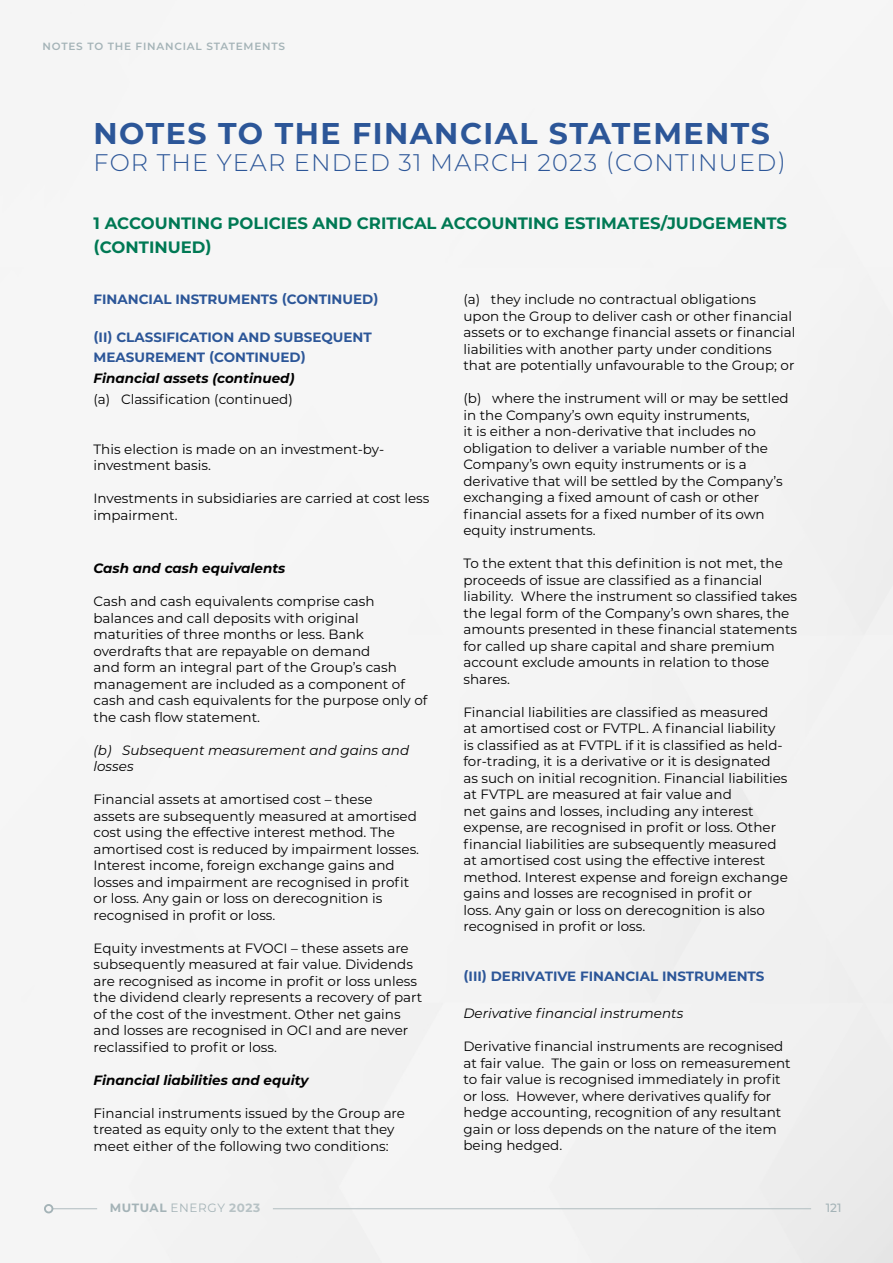
<style>
.page{position:relative;width:893px;height:1263px;background:#fff}
.page>*{position:absolute;margin:0;border:0;box-sizing:border-box;transform-origin:0 0}
.t1{font:700 30px "Montserrat";letter-spacing:.05em;color:#2c5698}
.t2{font:300 24px "Montserrat";letter-spacing:.05em;color:#2c5698}
.t3{font:700 16.5px/24px "Montserrat";color:#007954}
.t4{font:13.5px/16.5px "Montserrat";color:#000}
.t5{font:700 13.5px/20.7px "Montserrat";color:#2c5698}
.t6{font:italic 700 13.5px "Montserrat";color:#000}
.t7{font:italic 13.5px/16.5px "Montserrat";color:#000}
.t8{font:700 12px "Montserrat";letter-spacing:.045em;color:#a4b3b7}
.t9{font:500 12px "Montserrat";color:#a4b3b7}
.t10{font:600 10.5px "Montserrat";letter-spacing:.075em;color:#a4b3b7}
.s1{font-weight:400}
.s2{color:#b7c2c5}
</style>
<div class="page">
<hr style="left:273px;top:1208px;width:538px;height:1px;background:#b7c2c5">
<hr style="left:52px;top:1208px;width:45px;height:1px;background:#b7c2c5">
<div style="left:44px;top:1204px;width:9px;height:9px;border:2px solid #a4b3b7;border-radius:50%"></div>
<p class="t10" style="left:43px;top:39px;width:244px">NOTES TO THE FINANCIAL STATEMENTS</p>
<h1 class="t1" style="left:94px;top:112px;width:678px">NOTES TO THE FINANCIAL STATEMENTS</h1>
<h2 class="t2" style="left:94px;top:146px;width:694px">FOR THE YEAR ENDED 31 MARCH 2023 (CONTINUED)</h2>
<p class="t3" style="left:94px;top:211px;width:695px">1 ACCOUNTING POLICIES AND CRITICAL ACCOUNTING ESTIMATES/JUDGEMENTS (CONTINUED)</p>
<p class="t5" style="left:94px;top:289px;width:286px">FINANCIAL INSTRUMENTS (CONTINUED)</p>
<p class="t5" style="left:94px;top:326px;width:280px">(II) CLASSIFICATION AND SUBSEQUENT<br>MEASUREMENT (CONTINUED)</p>
<p class="t6" style="left:94px;top:369px;width:203px">Financial assets (continued)</p>
<p class="t4" style="left:94px;top:391px;width:201px">(a) Classification (continued)</p>
<p class="t4" style="left:94px;top:440px;width:292px">This election is made on an investment-by&shy;investment basis.</p>
<p class="t4" style="left:94px;top:490px;width:337px">Investments in subsidiaries are carried at cost less impairment.</p>
<p class="t4" style="left:463px;top:291px;width:333px">(a) they include no contractual obligations upon the Group to deliver cash or other financial assets or to exchange financial assets or financial liabilities with another party under conditions that are potentially unfavourable to the Group; or</p>
<p class="t4" style="left:463px;top:390px;width:327px">(b) where the instrument will or may be settled in the Company’s own equity instruments,<br>it is either a non-derivative that includes no obligation to deliver a variable number of the Company’s own equity instruments or is a derivative that will be settled by the Company’s exchanging a fixed amount of cash or other financial assets for a fixed number of its own equity instruments.</p>
<p class="t4" style="left:463px;top:555px;width:335px">To the extent that this definition is not met, the proceeds of issue are classified as a financial liability. Where the instrument so classified takes the legal form of the Company’s own shares, the amounts presented in these financial statements for called up share capital and share premium account exclude amounts in relation to those shares.</p>
<p class="t4" style="left:463px;top:703px;width:326px">Financial liabilities are classified as measured<br>at amortised cost or FVTPL. A financial liability is classified as at FVTPL if it is classified as held&shy;for-trading, it is a derivative or it is designated as such on initial recognition. Financial liabilities at FVTPL are measured at fair value and<br>net gains and losses, including any interest expense, are recognised in profit or loss. Other financial liabilities are subsequently measured at amortised cost using the effective interest method. Interest expense and foreign exchange gains and losses are recognised in profit or<br>loss. Any gain or loss on derecognition is also recognised in profit or loss.</p>
<p class="t5" style="left:463px;top:965px;width:303px">(III) DERIVATIVE FINANCIAL INSTRUMENTS</p>
<p class="t7" style="left:463px;top:1005px;width:221px">Derivative financial instruments</p>
<p class="t4" style="left:463px;top:1038px;width:329px">Derivative financial instruments are recognised at fair value. The gain or loss on remeasurement to fair value is recognised immediately in profit or loss. However, where derivatives qualify for hedge accounting, recognition of any resultant gain or loss depends on the nature of the item being hedged.</p>
<p class="t6" style="left:94px;top:559px;width:193px">Cash and cash equivalents</p>
<p class="t4" style="left:94px;top:593px;width:335px">Cash and cash equivalents comprise cash balances and call deposits with original maturities of three months or less. Bank overdrafts that are repayable on demand<br>and form an integral part of the Group’s cash management are included as a component of cash and cash equivalents for the purpose only of the cash flow statement.</p>
<p class="t7" style="left:94px;top:741px;width:317px">(b) Subsequent measurement and gains and losses</p>
<p class="t4" style="left:94px;top:791px;width:327px">Financial assets at amortised cost – these<br>assets are subsequently measured at amortised cost using the effective interest method. The amortised cost is reduced by impairment losses.<br>Interest income, foreign exchange gains and losses and impairment are recognised in profit or loss. Any gain or loss on derecognition is recognised in profit or loss.</p>
<p class="t4" style="left:94px;top:939px;width:330px">Equity investments at FVOCI – these assets are subsequently measured at fair value. Dividends are recognised as income in profit or loss unless the dividend clearly represents a recovery of part of the cost of the investment. Other net gains and losses are recognised in OCI and are never reclassified to profit or loss.</p>
<p class="t6" style="left:94px;top:1070px;width:217px">Financial liabilities and equity</p>
<p class="t4" style="left:94px;top:1104px;width:313px">Financial instruments issued by the Group are treated as equity only to the extent that they meet either of the following two conditions:</p>
<p class="t8" style="left:110px;top:1199px;width:152px">MUTUAL <span class="s1">ENERGY</span> <span class="s2">2023</span></p>
<p class="t9" style="left:826px;top:1200px;width:17px">121</p>
</div>
